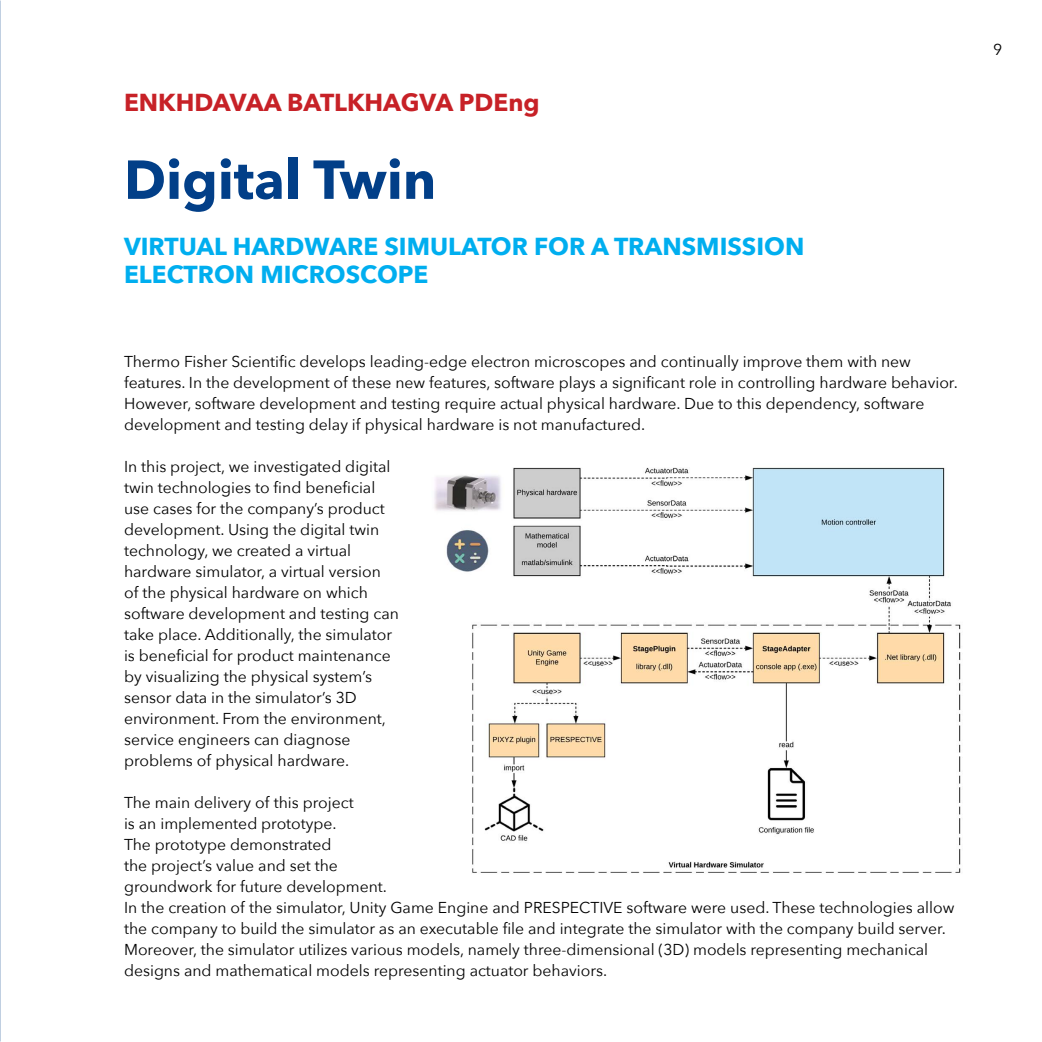
<style>
.page{position:relative;width:1042px;height:1042px;background:#fff}
.page>*{position:absolute;margin:0;border:0;box-sizing:border-box;transform-origin:0 0}
.t1{font:700 54.25px "Avenir Next";color:#023f88}
.t2{font:700 24.5px/28px "Avenir Next";color:#00aeef}
.t3{font:700 24.5px "Avenir Next";color:#c72127}
.t4{font:15.75px/21px "Avenir Next";color:#000}
</style>
<div class="page">
<img style="left:434px;top:467px;width:527px;height:406px">
<h2 class="t3" style="left:124px;top:82px;width:417px">ENKHDAVAA BATLKHAGVA PDEng</h2>
<h1 class="t1" style="left:124px;top:133px;width:314px">Digital Twin</h1>
<h2 class="t2" style="left:124px;top:232px;width:682px">VIRTUAL HARDWARE SIMULATOR FOR A TRANSMISSION<br>ELECTRON MICROSCOPE</h2>
<p class="t4" style="left:124px;top:350px;width:835px">Thermo Fisher Scientific develops leading-edge electron microscopes and continually improve them with new features. In the development of these new features, software plays a significant role in controlling hardware behavior.<br>However, software development and testing require actual physical hardware. Due to this dependency, software development and testing delay if physical hardware is not manufactured.</p>
<p class="t4" style="left:124px;top:455px;width:276px">In this project, we investigated digital twin technologies to find beneficial use cases for the company’s product development. Using the digital twin technology, we created a virtual hardware simulator, a virtual version of the physical hardware on which software development and testing can take place. Additionally, the simulator is beneficial for product maintenance by visualizing the physical system’s sensor data in the simulator’s 3D environment. From the environment, service engineers can diagnose problems of physical hardware.</p>
<p class="t4" style="left:124px;top:791px;width:832px">The main delivery of this project<br>is an implemented prototype.<br>The prototype demonstrated<br>the project’s value and set the<br>groundwork for future development.<br>In the creation of the simulator, Unity Game Engine and PRESPECTIVE software were used. These technologies allow the company to build the simulator as an executable file and integrate the simulator with the company build server.<br>Moreover, the simulator utilizes various models, namely three-dimensional (3D) models representing mechanical designs and mathematical models representing actuator behaviors.</p>
<p class="t4" style="left:993px;top:39px;width:11px">9</p>
</div>
